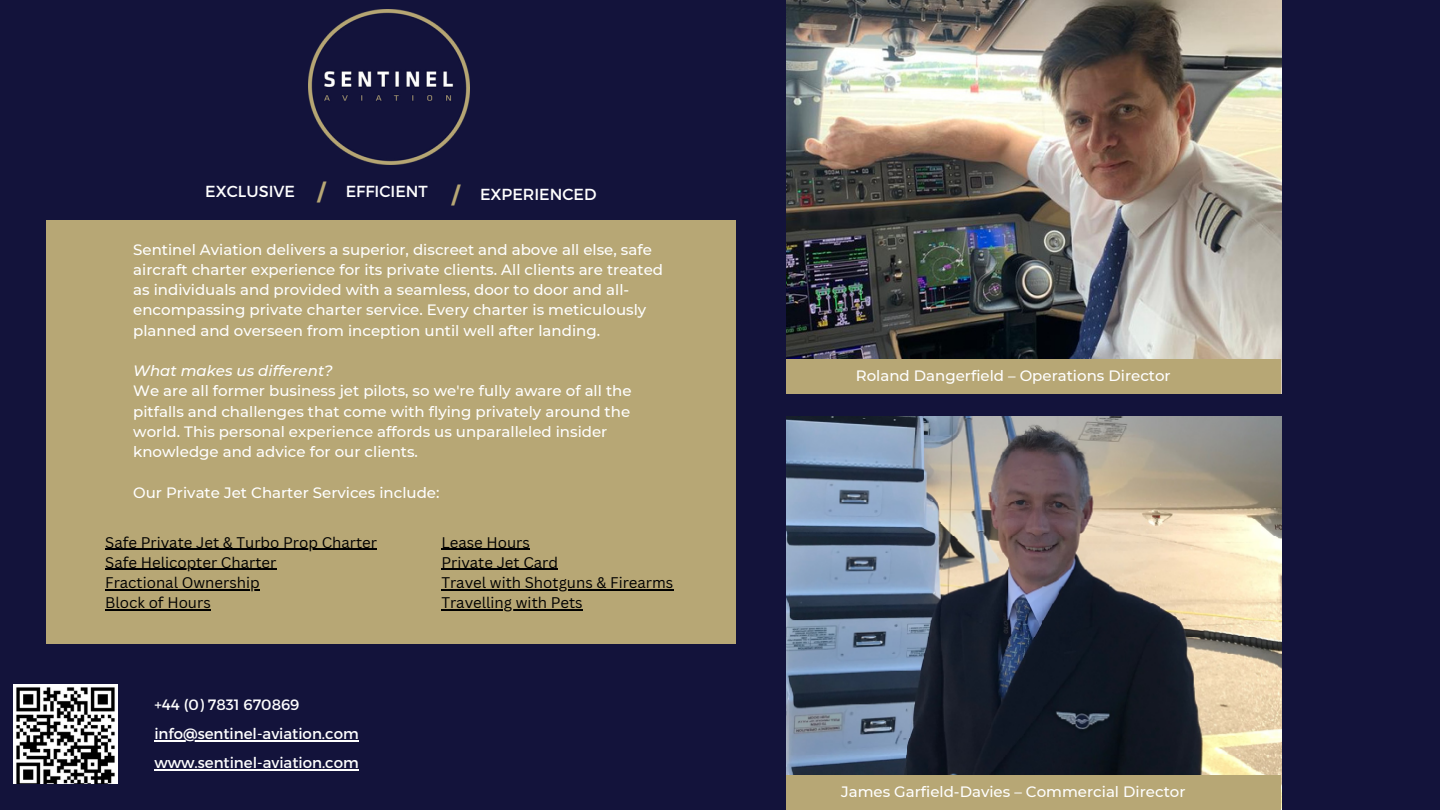
<style>
.page{position:relative;width:1440px;height:810px;background:#13133b}
.page>*{position:absolute;margin:0;border:0;box-sizing:border-box;transform-origin:0 0}
.t1{font:700 24.6px "Canva Sans";color:#b7a775}
.t2{font:16.05px "Montserrat";color:#fff}
.t3{font:500 15px/20.2px "Montserrat";color:#fff}
.t4{font:15px "Canva Sans";color:#000}
.t5{font:15px "Montserrat";color:#fff}
.s1{font-style:italic}
</style>
<div class="page">
<img style="left:787px;top:0;width:495px;height:394px">
<div style="left:47px;top:221px;width:689px;height:423px;background:#b7a775"></div>
<img style="left:787px;top:416px;width:495px;height:394px">
<div style="left:787px;top:359px;width:494px;height:35px;background:#b7a775"></div>
<div style="left:787px;top:775px;width:494px;height:35px;background:#b7a775"></div>
<hr style="left:154px;top:769px;width:205px;height:1px;background:#fff">
<img style="left:13px;top:685px;width:105px;height:99px">
<hr style="left:154px;top:740px;width:205px;height:2px;background:#fff">
<hr style="left:105px;top:549px;width:272px;height:1px;background:#000">
<hr style="left:105px;top:569px;width:171px;height:1px;background:#000">
<hr style="left:105px;top:589px;width:155px;height:1px;background:#000">
<hr style="left:105px;top:609px;width:106px;height:2px;background:#000">
<img style="left:309px;top:9px;width:161px;height:156px">
<hr style="left:441px;top:549px;width:89px;height:1px;background:#000">
<hr style="left:441px;top:569px;width:117px;height:1px;background:#000">
<hr style="left:441px;top:589px;width:232px;height:1px;background:#000">
<hr style="left:441px;top:609px;width:142px;height:2px;background:#000">
<p class="t2" style="left:205px;top:181px;width:91px">EXCLUSIVE</p>
<p class="t1" style="left:317px;top:174px;width:12px">/</p>
<h2 class="t2" style="left:346px;top:181px;width:84px">EFFICIENT</h2>
<p class="t1" style="left:451px;top:176px;width:12px">/</p>
<h2 class="t2" style="left:480px;top:184px;width:118px">EXPERIENCED</h2>
<h1 class="t3" style="left:133px;top:239px;width:531px">Sentinel Aviation delivers a superior, discreet and above all else, safe aircraft charter experience for its private clients. All clients are treated as individuals and provided with a seamless, door to door and all&shy;encompassing private charter service. Every charter is meticulously planned and overseen from inception until well after landing.</h1>
<p class="t3" style="left:133px;top:361px;width:500px"><span class="s1">What makes us different?<br></span>We are all former business jet pilots, so we're fully aware of all the pitfalls and challenges that come with flying privately around the world. This personal experience affords us unparalleled insider knowledge and advice for our clients.</p>
<h1 class="t3" style="left:133px;top:482px;width:308px">Our Private Jet Charter Services include:</h1>
<p class="t4" style="left:105px;top:532px;width:273px">Safe Private Jet &amp; Turbo Prop Charter</p>
<p class="t4" style="left:105px;top:552px;width:173px">Safe Helicopter Charter</p>
<p class="t4" style="left:105px;top:572px;width:156px">Fractional Ownership</p>
<p class="t4" style="left:105px;top:592px;width:107px">Block of Hours</p>
<p class="t5" style="left:154px;top:695px;width:147px">+44 (0) 7831 670869</p>
<p class="t5" style="left:154px;top:724px;width:206px">info@sentinel-aviation.com</p>
<p class="t5" style="left:154px;top:753px;width:206px">www.sentinel-aviation.com</p>
<p class="t4" style="left:441px;top:532px;width:90px">Lease Hours</p>
<p class="t4" style="left:441px;top:552px;width:118px">Private Jet Card</p>
<h2 class="t4" style="left:441px;top:572px;width:234px">Travel with Shotguns &amp; Firearms</h2>
<h2 class="t4" style="left:441px;top:592px;width:143px">Travelling with Pets</h2>
<h1 class="t3" style="left:856px;top:365px;width:317px">Roland Dangerfield – Operations Director</h1>
<h2 class="t3" style="left:841px;top:782px;width:346px">James Garfield-Davies – Commercial Director</h2>
</div>
